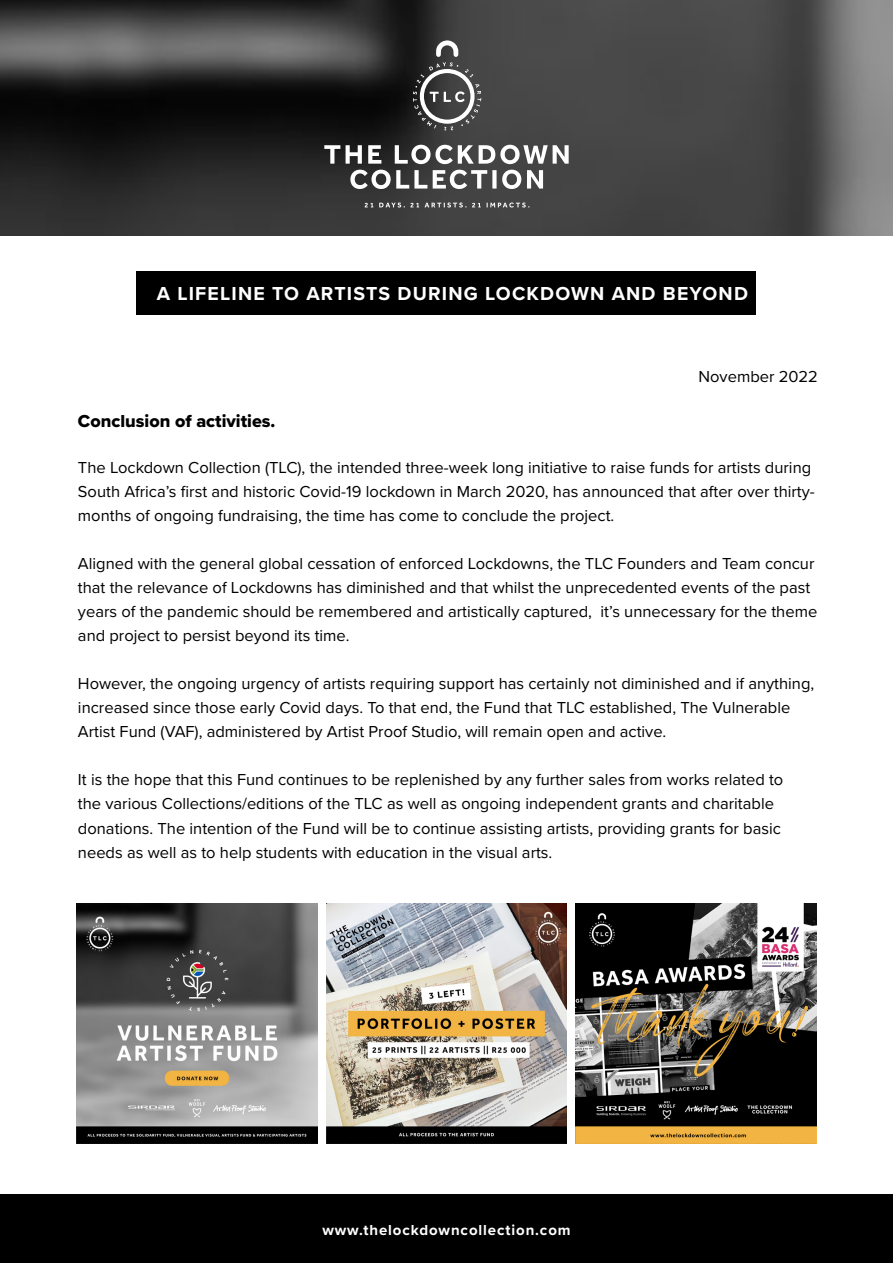
<style>
.page{position:relative;width:893px;height:1263px;background:#fff}
.page>*{position:absolute;margin:0;border:0;box-sizing:border-box;transform-origin:0 0}
.t1{font:700 19.5px "Proxima Nova";letter-spacing:.06em;color:#fff}
.t2{font:18px "Proxima Nova Extrabld";color:#000}
.t3{font:16.5px/24px "Proxima Nova";color:#000}
.t4{font:700 15px "Proxima Nova";letter-spacing:.06em;color:#fff}
</style>
<div class="page">
<img style="left:0;top:0;width:893px;height:235px">
<svg style="left:413px;top:40px;width:68px;height:90px;background:#5a5a5a"></svg>
<svg style="left:350px;top:170px;width:193px;height:19px"></svg>
<svg style="left:324px;top:145px;width:245px;height:19px"></svg>
<svg style="left:365px;top:203px;width:164px;height:5px"></svg>
<div style="left:137px;top:272px;width:619px;height:43px;background:#000"></div>
<div style="left:0;top:1194px;width:893px;height:69px;background:#000"></div>
<img style="left:76px;top:903px;width:241px;height:241px">
<img style="left:326px;top:903px;width:241px;height:241px">
<img style="left:576px;top:903px;width:240px;height:241px">
<p class="t1" style="left:157px;top:279px;width:593px">A LIFELINE TO ARTISTS DURING LOCKDOWN AND BEYOND</p>
<p class="t3" style="left:698px;top:364px;width:121px">November 2022</p>
<p class="t2" style="left:78px;top:407px;width:199px">Conclusion of activities.</p>
<p class="t3" style="left:78px;top:455px;width:738px">The Lockdown Collection (TLC), the intended three-week long initiative to raise funds for artists during<br>South Africa’s first and historic Covid-19 lockdown in March 2020, has announced that after over thirty&shy;months of ongoing fundraising, the time has come to conclude the project.</p>
<p class="t3" style="left:78px;top:551px;width:741px">Aligned with the general global cessation of enforced Lockdowns, the TLC Founders and Team concur that the relevance of Lockdowns has diminished and that whilst the unprecedented events of the past years of the pandemic should be remembered and artistically captured, it’s unnecessary for the theme and project to persist beyond its time.</p>
<p class="t3" style="left:78px;top:671px;width:738px">However, the ongoing urgency of artists requiring support has certainly not diminished and if anything, increased since those early Covid days. To that end, the Fund that TLC established, The Vulnerable<br>Artist Fund (VAF), administered by Artist Proof Studio, will remain open and active.</p>
<p class="t3" style="left:78px;top:767px;width:707px">It is the hope that this Fund continues to be replenished by any further sales from works related to the various Collections/editions of the TLC as well as ongoing independent grants and charitable donations. The intention of the Fund will be to continue assisting artists, providing grants for basic needs as well as to help students with education in the visual arts.</p>
<p class="t4" style="left:322px;top:1218px;width:250px">www.thelockdowncollection.com</p>
</div>
